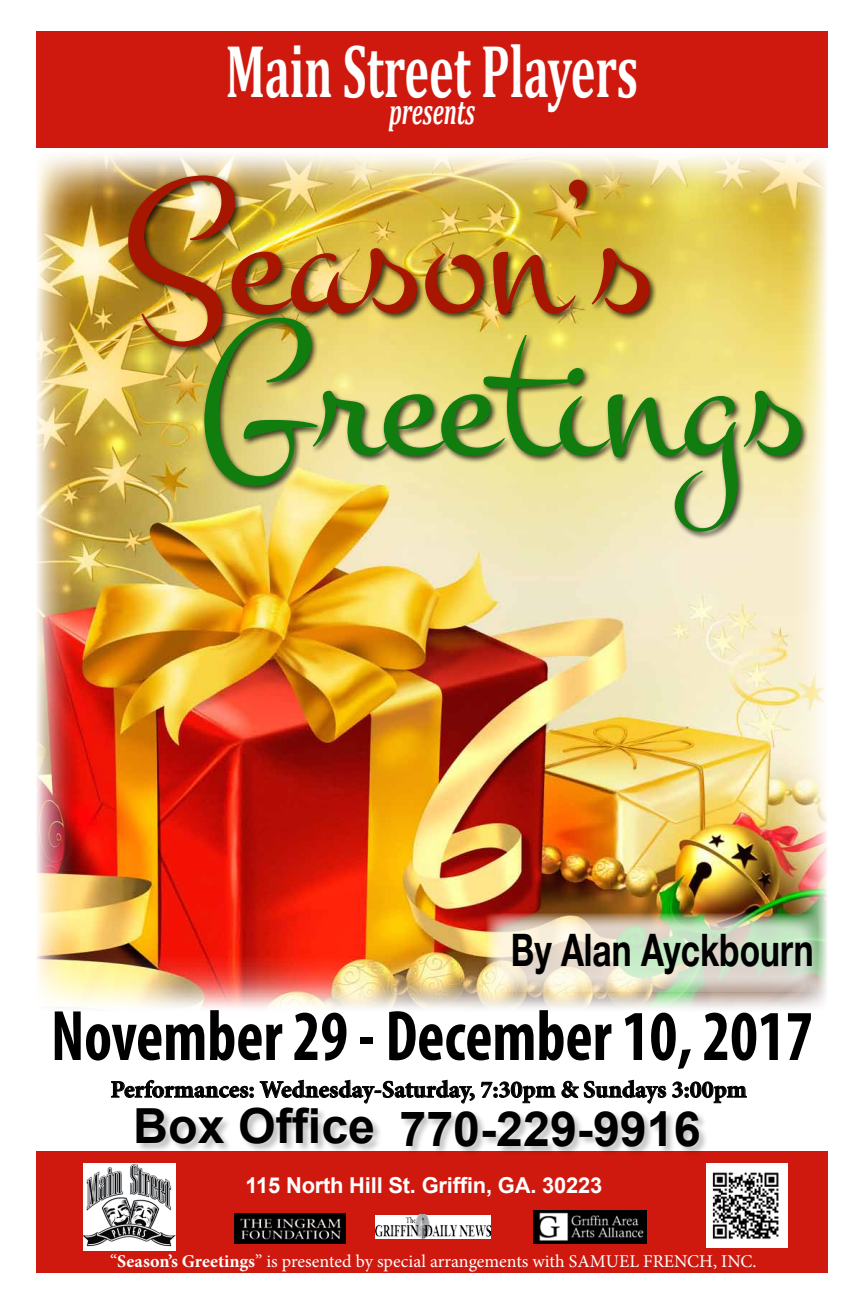
<style>
.page{position:relative;width:864px;height:1296px;background:#fff}
.page>*{position:absolute;margin:0;border:0;box-sizing:border-box;transform-origin:0 0}
.t1{font:200px "Montez";color:#117d0e}
.t2{font:200px "Montez";color:#a71600}
.t3{font:700 75px "Cambria";color:#fff;scale:.62 1}
.t4{font:700 condensed 72px "Myriad Pro";color:#000;scale:.9 1}
.t5{font:700 48.4px "Arial";color:#000}
.t6{font:700 44.7px "Helvetica Neue";color:#000;scale:.75 1}
.t7{font:italic 700 36px "Cambria";color:#fff;scale:.62 1}
.t8{font:700 24px "Minion Pro";color:#000}
.t9{font:700 21.9px "Arial";letter-spacing:-.01em;color:#fff}
.t10{font:18px "Minion Pro";color:#fff}
.s1{font-weight:700}
</style>
<div class="page">
<img style="left:37px;top:155px;width:790px;height:853px">
<div style="left:36px;top:31px;width:792px;height:117px;background:#cf190e"></div>
<div style="left:36px;top:1151px;width:792px;height:122px;background:#cf190e"></div>
<div style="left:136px;top:1107px;width:247px;height:47px;background:#000;opacity:.25"></div>
<div style="left:401px;top:1110px;width:308px;height:47px;background:#000;opacity:.25"></div>
<svg style="left:111px;top:1080px;width:143px;height:28px"></svg>
<svg style="left:260px;top:1080px;width:215px;height:24px"></svg>
<svg style="left:481px;top:1080px;width:185px;height:24px"></svg>
<svg style="left:672px;top:1081px;width:75px;height:22px"></svg>
<img style="left:706px;top:1164px;width:81px;height:83px">
<img style="left:83px;top:1164px;width:93px;height:86px">
<img style="left:534px;top:1210px;width:112px;height:33px">
<img style="left:235px;top:1213px;width:111px;height:30px">
<img style="left:375px;top:1215px;width:116px;height:24px">
<img style="left:486px;top:914px;width:331px;height:78px">
<div style="left:126px;top:173px;width:532px;height:182px;background:#000;opacity:.75"></div>
<div style="left:202px;top:315px;width:608px;height:225px;background:#000;opacity:.75"></div>
<h2 class="t3" style="left:226px;top:18px;width:667px">Main Street Players</h2>
<h3 class="t7" style="left:389px;top:90px;width:140px">presents</h3>
<h1 class="t2" style="left:122px;top:131px;width:533px">Season’s</h1>
<h1 class="t1" style="left:198px;top:274px;width:610px">Greetings</h1>
<h3 class="t6" style="left:511px;top:915px;width:405px">By Alan Ayckbourn</h3>
<h3 class="t4" style="left:51px;top:991px;width:848px">November 29 - December 10, 2017</h3>
<h3 class="t8" style="left:111px;top:1073px;width:638px">Performances: Wednesday-Saturday, 7:30pm &amp; Sundays 3:00pm</h3>
<h3 class="t5" style="left:133px;top:1097px;width:569px">Box Office 770-229-9916</h3>
<p class="t9" style="left:245px;top:1171px;width:358px">115 North Hill St. Griffin, GA. 30223</p>
<p class="t10" style="left:110px;top:1250px;width:648px">“<span class="s1">Season’s Greetings</span>” is presented by special arrangements with SAMUEL FRENCH, INC.</p>
</div>
